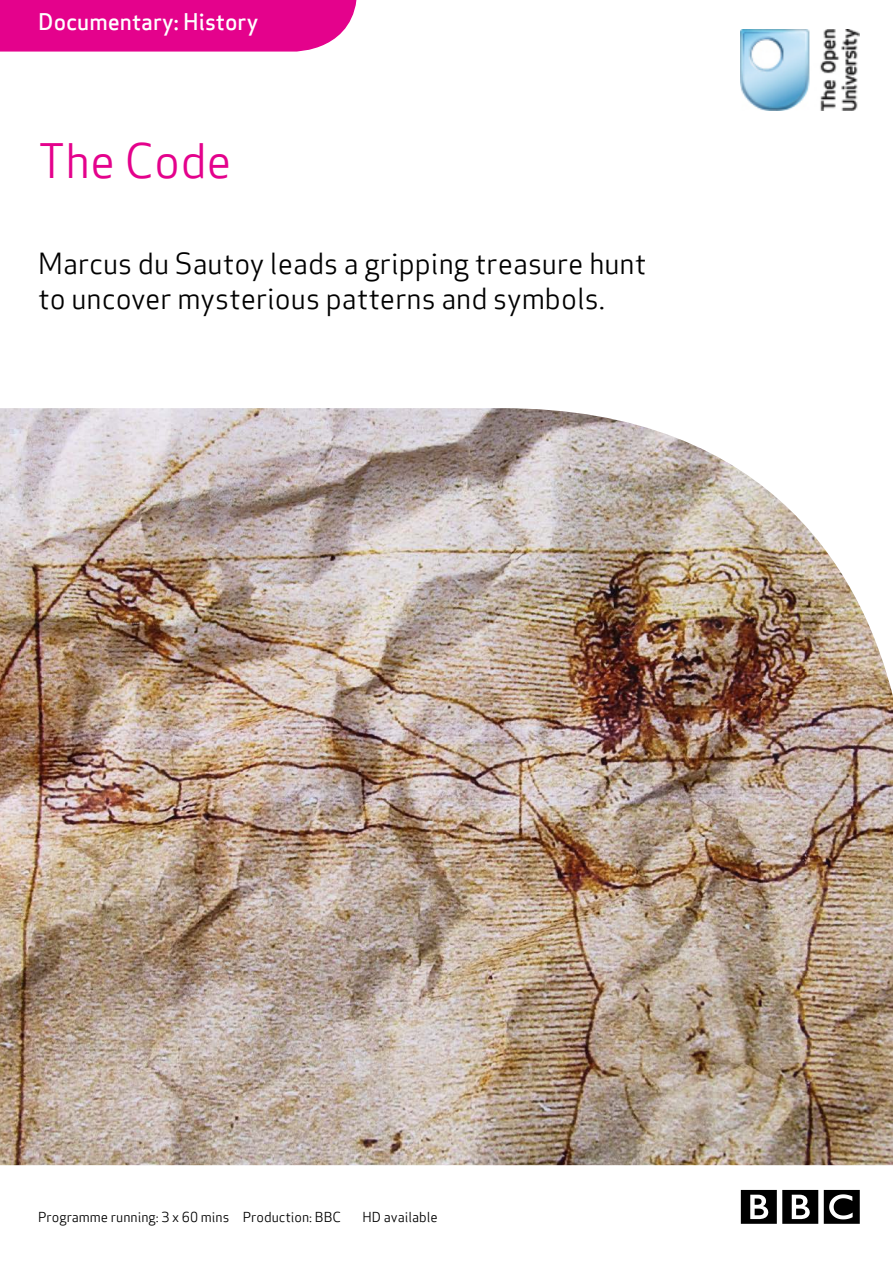
<style>
.page{position:relative;width:893px;height:1263px;background:#fff}
.page>*{position:absolute;margin:0;border:0;box-sizing:border-box;transform-origin:0 0}
.t1{font:46.5px "Apex Sans Book T";color:#e4028c}
.t2{font:28.5px/34.2px "Apex Sans Book T";color:#000}
.t3{font:22.5px "Apex Sans Medium T";color:#fff}
.t4{font:13.5px "Apex Sans Book T";color:#000}
</style>
<div class="page">
<div style="left:0;top:0;width:357px;height:52px;background:#e4028c"></div>
<img style="left:0;top:408px;width:893px;height:757px">
<svg style="left:824px;top:1190px;width:36px;height:34px"></svg>
<svg style="left:741px;top:1190px;width:77px;height:34px"></svg>
<img style="left:740px;top:30px;width:120px;height:80px">
<p class="t3" style="left:38px;top:7px;width:222px">Documentary: History</p>
<h1 class="t1" style="left:38px;top:131px;width:195px">The Code</h1>
<p class="t2" style="left:38px;top:247px;width:609px">Marcus du Sautoy leads a gripping treasure hunt to uncover mysterious patterns and symbols.</p>
<p class="t4" style="left:38px;top:1208px;width:304px">Programme running: 3 x 60 mins Production: BBC</p>
<p class="t4" style="left:363px;top:1208px;width:77px">HD available</p>
</div>
